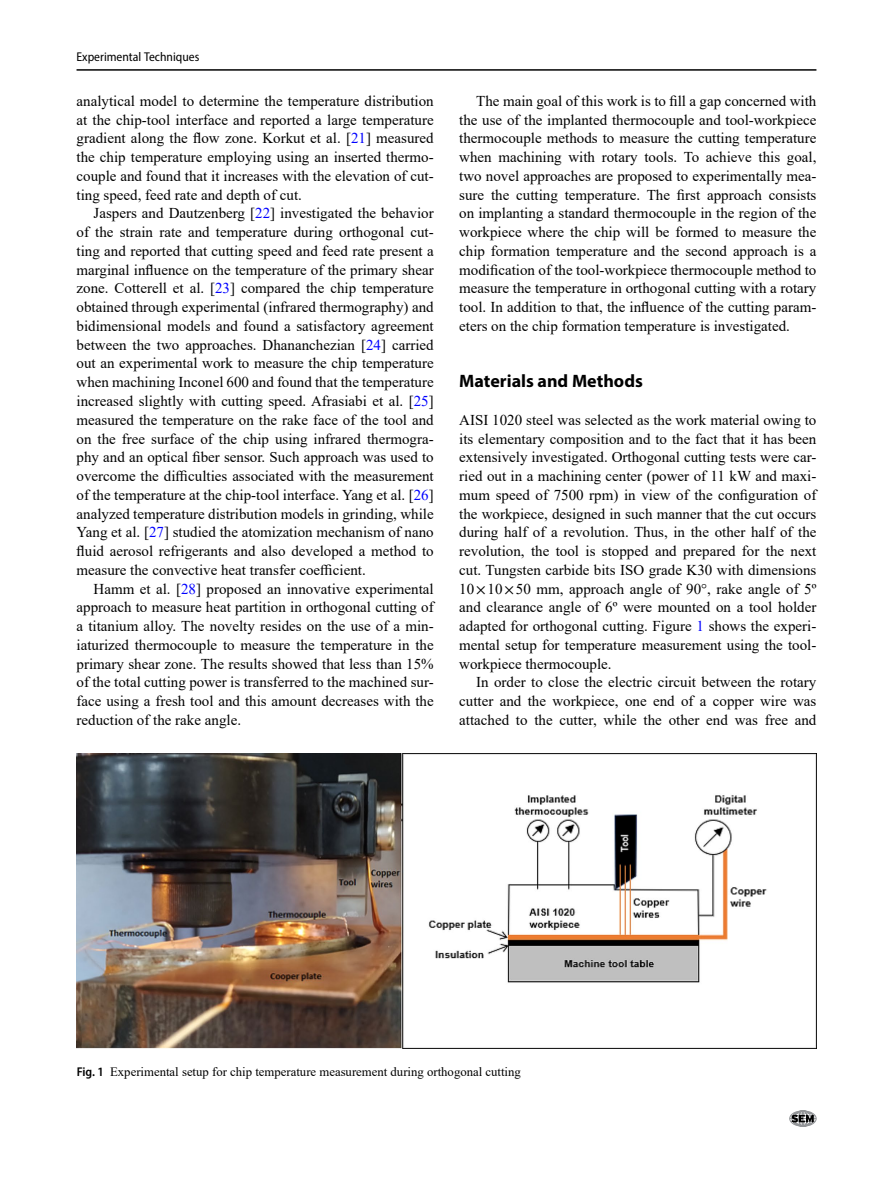
<style>
.page{position:relative;width:893px;height:1187px;background:#fff}
.page>*{position:absolute;margin:0;border:0;box-sizing:border-box;transform-origin:0 0}
.Head_1{font:700 18px "Myriad Pro";color:#000}
.Body_Text_Indent{font:15px/18.8px "Times New Roman";color:#000;text-align:justify}
.Body_Text{font:15px/18.8px "Times New Roman";color:#000;text-align:justify}
.Figure_Caption{font:12.75px "Times New Roman";color:#000}
.t1{font:semi-condensed 12.75px "Myriad Pro";color:#000}
.s1{color:#00f}
.s2{font-family:"STIX"}
.s3{font-family:"Myriad Pro";font-weight:600;font-stretch:semi-condensed}
</style>
<div class="page">
<hr style="left:77px;top:69px;width:739px;height:2px;background:#000">
<img style="left:77px;top:753px;width:740px;height:295px">
<svg style="left:790px;top:1112px;width:26px;height:14px"></svg>
<div style="left:790px;top:1110px;width:26px;height:16px;border:1px solid #939598;border-radius:50%"></div>
<p class="t1" style="left:77px;top:49px;width:124px">Experimental Techniques</p>
<p class="Body_Text_Indent" style="left:77px;top:91px;width:359px">analytical model to determine the temperature distribution at the chip-tool interface and reported a large temperature gradient along the flow zone. Korkut et al. [<span class="s1">21</span>] measured the chip temperature employing using an inserted thermo&shy;couple and found that it increases with the elevation of cut&shy;ting speed, feed rate and depth of cut.</p>
<p class="Body_Text_Indent" style="left:77px;top:203px;width:359px;text-indent:17px">Jaspers and Dautzenberg [<span class="s1">22</span>] investigated the behavior of the strain rate and temperature during orthogonal cut&shy;ting and reported that cutting speed and feed rate present a marginal influence on the temperature of the primary shear zone. Cotterell et al. [<span class="s1">23</span>] compared the chip temperature obtained through experimental (infrared thermography) and bidimensional models and found a satisfactory agreement between the two approaches. Dhananchezian [<span class="s1">24</span>] carried out an experimental work to measure the chip temperature when machining Inconel 600 and found that the temperature increased slightly with cutting speed. Afrasiabi et al. [<span class="s1">25</span>] measured the temperature on the rake face of the tool and on the free surface of the chip using infrared thermogra&shy;phy and an optical fiber sensor. Such approach was used to overcome the difficulties associated with the measurement of the temperature at the chip-tool interface. Yang et al. [<span class="s1">26</span>] analyzed temperature distribution models in grinding, while Yang et al. [<span class="s1">27</span>] studied the atomization mechanism of nano fluid aerosol refrigerants and also developed a method to measure the convective heat transfer coefficient.</p>
<p class="Body_Text_Indent" style="left:77px;top:578px;width:359px;text-indent:17px">Hamm et al. [<span class="s1">28</span>] proposed an innovative experimental approach to measure heat partition in orthogonal cutting of a titanium alloy. The novelty resides on the use of a min&shy;iaturized thermocouple to measure the temperature in the primary shear zone. The results showed that less than 15% of the total cutting power is transferred to the machined sur&shy;face using a fresh tool and this amount decreases with the reduction of the rake angle.</p>
<p class="Body_Text_Indent" style="left:459px;top:91px;width:359px;text-indent:17px">The main goal of this work is to fill a gap concerned with the use of the implanted thermocouple and tool-workpiece thermocouple methods to measure the cutting temperature when machining with rotary tools. To achieve this goal, two novel approaches are proposed to experimentally mea&shy;sure the cutting temperature. The first approach consists on implanting a standard thermocouple in the region of the workpiece where the chip will be formed to measure the chip formation temperature and the second approach is a modification of the tool-workpiece thermocouple method to measure the temperature in orthogonal cutting with a rotary tool. In addition to that, the influence of the cutting param&shy;eters on the chip formation temperature is investigated.</p>
<p class="Head_1" style="left:459px;top:369px;width:185px">Materials and Methods</p>
<p class="Body_Text" style="left:459px;top:410px;width:359px">AISI 1020 steel was selected as the work material owing to its elementary composition and to the fact that it has been extensively investigated. Orthogonal cutting tests were car&shy;ried out in a machining center (power of 11 kW and maxi&shy;mum speed of 7500 rpm) in view of the configuration of the workpiece, designed in such manner that the cut occurs during half of a revolution. Thus, in the other half of the revolution, the tool is stopped and prepared for the next cut. Tungsten carbide bits ISO grade K30 with dimensions 10<span class="s2">×</span>10<span class="s2">×</span>50 mm, approach angle of 90°, rake angle of 5º and clearance angle of 6º were mounted on a tool holder adapted for orthogonal cutting. Figure <span class="s1">1</span> shows the experi&shy;mental setup for temperature measurement using the tool&shy;workpiece thermocouple.</p>
<p class="Body_Text_Indent" style="left:459px;top:672px;width:359px;text-indent:17px">In order to close the electric circuit between the rotary cutter and the workpiece, one end of a copper wire was attached to the cutter, while the other end was free and</p>
<p class="Figure_Caption" style="left:77px;top:1062px;width:446px"><span class="s3">Fig. 1</span> Experimental setup for chip temperature measurement during orthogonal cutting</p>
</div>
